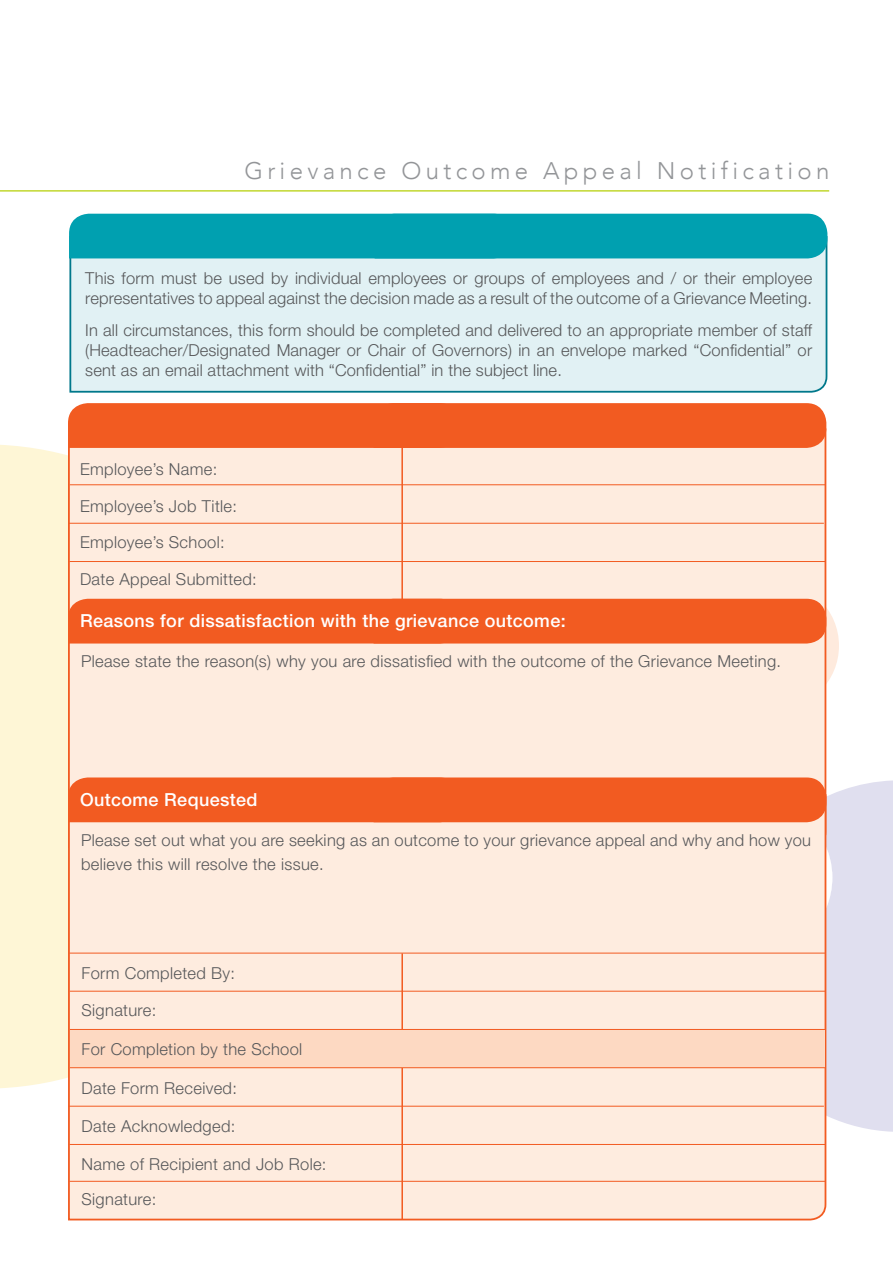
<style>
.page{position:relative;width:893px;height:1263px;background:#fff}
.page>*{position:absolute;margin:0;border:0;box-sizing:border-box;transform-origin:0 0}
.t1{font:300 24px "Avenir";letter-spacing:.18em;color:#939598}
.t2{font:500 18px "Helvetica Neue";letter-spacing:.02em;color:#fff}
.t3{font:300 16.5px/19.8px "Helvetica Neue";letter-spacing:.02em;color:#57585a}
</style>
<div class="page">
<div style="left:0;top:445px;width:67px;height:643px;background:#fef6d6"></div>
<div style="left:827px;top:780px;width:66px;height:352px;background:#e0dfef"></div>
<div style="left:710px;top:581px;width:129px;height:129px;background:#feeadd;border-radius:50%"></div>
<div style="left:69px;top:235px;width:759px;height:158px;background:#e1f1f4"></div>
<div style="left:69px;top:214px;width:758px;height:44px;background:#00a0b0"></div>
<hr style="left:0;top:190px;width:829px;height:2px;background:#c1d72f">
<div style="left:67px;top:427px;width:760px;height:366px;background:#feecdf"></div>
<div style="left:68px;top:403px;width:758px;height:45px;background:#f25b21"></div>
<svg style="left:68px;top:488px;width:758px;height:269px;background:#fbd3be"></svg>
<hr style="left:401px;top:417px;width:2px;height:196px;background:#f25b21">
<hr style="left:70px;top:484px;width:755px;height:1px;background:#f25b21">
<hr style="left:68px;top:523px;width:756px;height:1px;background:#f25b21">
<hr style="left:70px;top:561px;width:755px;height:1px;background:#f25b21">
<div style="left:67px;top:793px;width:760px;height:428px;background:#feecdf"></div>
<svg style="left:68px;top:777px;width:764px;height:179px;background:#fac6ae"></svg>
<hr style="left:401px;top:953px;width:2px;height:267px;background:#f25b21">
<hr style="left:68px;top:1106px;width:756px;height:1px;background:#f25b21">
<hr style="left:70px;top:1144px;width:755px;height:1px;background:#f25b21">
<hr style="left:69px;top:1181px;width:756px;height:1px;background:#f25b21">
<div style="left:70px;top:1029px;width:754px;height:39px;background:#fdd9c2"></div>
<hr style="left:70px;top:991px;width:755px;height:1px;background:#f25b21">
<hr style="left:70px;top:1067px;width:755px;height:1px;background:#f25b21">
<hr style="left:70px;top:1029px;width:755px;height:1px;background:#f25b21">
<hr style="left:69px;top:953px;width:756px;height:1px;background:#f25b21">
<h1 class="t1" style="left:244px;top:156px;width:587px">Grievance Outcome Appeal Notification</h1>
<p class="t3" style="left:85px;top:268px;width:728px">This form must be used by individual employees or groups of employees and / or their employee representatives to appeal against the decision made as a result of the outcome of a Grievance Meeting.</p>
<p class="t3" style="left:85px;top:320px;width:728px;text-align:justify">In all circumstances, this form should be completed and delivered to an appropriate member of staff (Headteacher/Designated Manager or Chair of Governors) in an envelope marked “Confidential” or sent as an email attachment with “Confidential” in the subject line.</p>
<p class="t3" style="left:80px;top:459px;width:139px">Employee’s Name:</p>
<p class="t3" style="left:80px;top:495px;width:159px">Employee’s Job Title:</p>
<p class="t3" style="left:80px;top:532px;width:146px">Employee’s School:</p>
<p class="t3" style="left:80px;top:569px;width:178px">Date Appeal Submitted:</p>
<p class="t2" style="left:80px;top:610px;width:487px">Reasons for dissatisfaction with the grievance outcome:</p>
<p class="t3" style="left:81px;top:651px;width:702px">Please state the reason(s) why you are dissatisfied with the outcome of the Grievance Meeting.</p>
<p class="t2" style="left:80px;top:789px;width:179px">Outcome Requested</p>
<p class="t3" style="left:81px;top:828px;width:731px;line-height:24px">Please set out what you are seeking as an outcome to your grievance appeal and why and how you believe this will resolve the issue.</p>
<p class="t3" style="left:82px;top:963px;width:155px">Form Completed By:</p>
<p class="t3" style="left:82px;top:999px;width:76px">Signature:</p>
<p class="t3" style="left:82px;top:1039px;width:222px">For Completion by the School</p>
<p class="t3" style="left:82px;top:1077px;width:157px">Date Form Received:</p>
<p class="t3" style="left:82px;top:1116px;width:155px">Date Acknowledged:</p>
<p class="t3" style="left:82px;top:1146px;width:246px;line-height:35.2px">Name of Recipient and Job Role:<br>Signature:</p>
</div>
